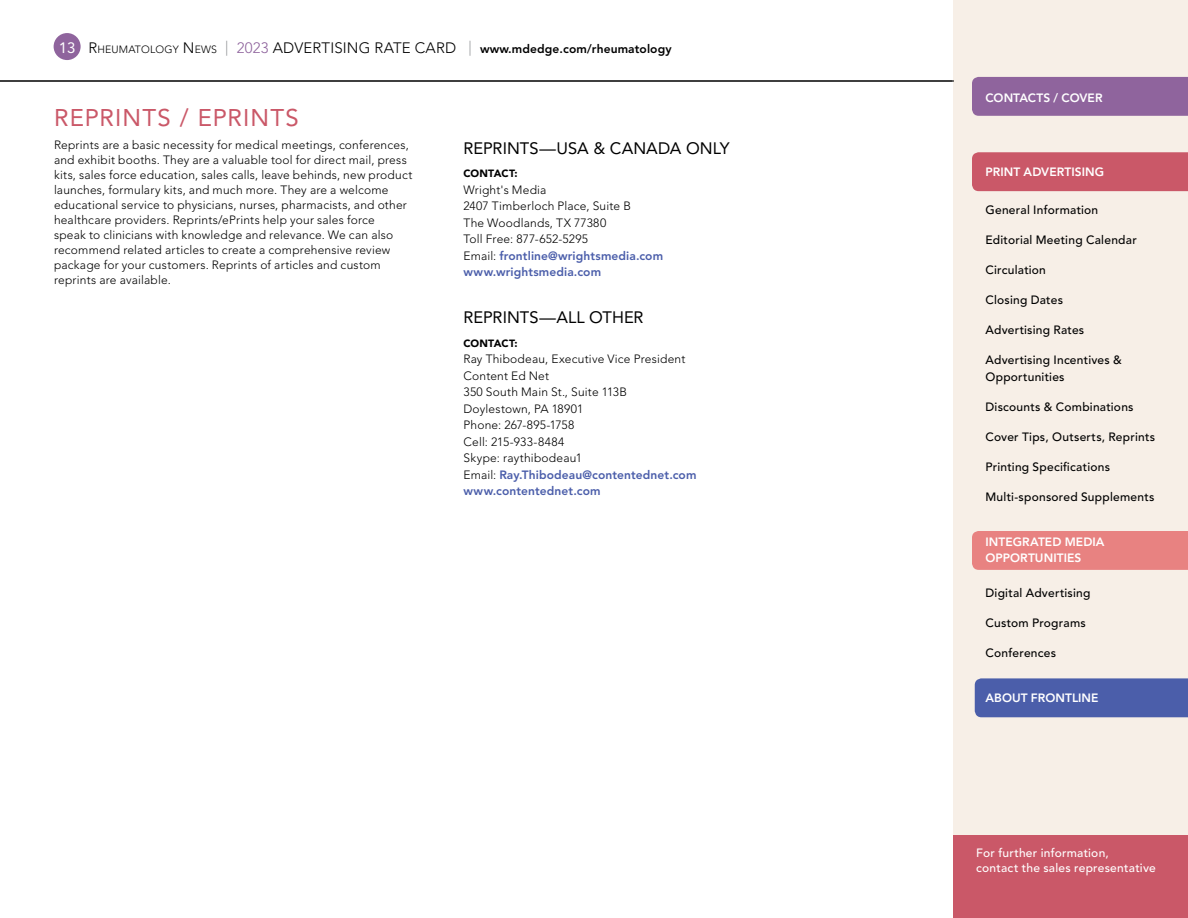
<style>
.page{position:relative;width:1188px;height:918px;background:#fff}
.page>*{position:absolute;margin:0;border:0;box-sizing:border-box;transform-origin:0 0}
.t1{font:24px "Avenir LT Std";letter-spacing:.045em;color:#ca5868}
.t2{font:16.5px "Avenir LT Std";color:#000}
.t3{font:15px "Avenir LT Std";color:#fff}
.t4{font:300 12px/16.5px "Avenir LT Std";letter-spacing:.015em;color:#000}
.t5{font:500 12px/16.5px "Avenir LT Std";letter-spacing:.02em;color:#000}
.t6{font:800 12px/16.5px "Avenir LT Std";letter-spacing:.005em;color:#fff}
.t7{font:800 12px "Avenir LT Std";letter-spacing:.01em;color:#000}
.t8{font:500 12px/15px "Avenir LT Std";letter-spacing:.02em;color:#fff}
.t9{font:900 10.5px "Avenir LT Std";letter-spacing:.005em;color:#000}
.s1{font-weight:300;font-size:15px}
.s2{font-weight:300;font-size:10.5px}
.s3{font-weight:300;font-size:15px;color:#939598}
.s4{font-weight:300;font-size:15px;color:#8f649d}
.s5{font-weight:800;color:#4b5eaa}
</style>
<div class="page">
<div style="left:953px;top:0;width:235px;height:918px;background:#f7efe7"></div>
<div style="left:953px;top:835px;width:235px;height:83px;background:#ca5868"></div>
<div style="left:972px;top:77px;width:216px;height:39px;background:#8f649d"></div>
<div style="left:972px;top:152px;width:216px;height:39px;background:#ca5868"></div>
<div style="left:972px;top:531px;width:216px;height:39px;background:#e88281"></div>
<div style="left:975px;top:678px;width:213px;height:39px;background:#4b5eaa"></div>
<div style="left:54px;top:33px;width:27px;height:27px;background:#8f649d;border-radius:50%"></div>
<hr style="left:0;top:81px;width:954px;height:1px;background:#000">
<p class="t3" style="left:59px;top:39px;width:18px">13</p>
<p class="t7" style="left:88px;top:42px;width:585px"><span class="s1">R</span><span class="s2">HEUMATOLOGY</span> <span class="s1">N</span><span class="s2">EWS</span> <span class="s3">|</span> <span class="s4">2023</span> <span class="s1">ADVERTISING RATE CARD</span> <span class="s3">|</span> www.mdedge.com/rheumatology</p>
<h1 class="t1" style="left:54px;top:104px;width:246px">REPRINTS / EPRINTS</h1>
<p class="t4" style="left:54px;top:137px;width:360px;line-height:15px">Reprints are a basic necessity for medical meetings, conferences, and exhibit booths. They are a valuable tool for direct mail, press kits, sales force education, sales calls, leave behinds, new product launches, formulary kits, and much more. They are a welcome educational service to physicians, nurses, pharmacists, and other healthcare providers. Reprints/ePrints help your sales force<br>speak to clinicians with knowledge and relevance. We can also recommend related articles to create a comprehensive review package for your customers. Reprints of articles and custom reprints are available.</p>
<h2 class="t2" style="left:464px;top:138px;width:267px">REPRINTS—USA &amp; CANADA ONLY</h2>
<p class="t9" style="left:464px;top:167px;width:56px">CONTACT:</p>
<p class="t4" style="left:464px;top:181px;width:201px">Wright's Media<br>2407 Timberloch Place, Suite B<br>The Woodlands, TX 77380<br>Toll Free: 877-652-5295<br>Email: <span class="s5">frontline@wrightsmedia.com www.wrightsmedia.com</span></p>
<h2 class="t2" style="left:464px;top:308px;width:182px">REPRINTS—ALL OTHER</h2>
<p class="t9" style="left:464px;top:337px;width:56px">CONTACT:</p>
<p class="t4" style="left:464px;top:351px;width:235px">Ray Thibodeau, Executive Vice President<br>Content Ed Net<br>350 South Main St., Suite 113B<br>Doylestown, PA 18901<br>Phone: 267-895-1758<br>Cell: 215-933-8484<br>Skype: raythibodeau1<br>Email: <span class="s5">Ray.Thibodeau@contentednet.com www.contentednet.com</span></p>
<p class="t6" style="left:986px;top:89px;width:119px">CONTACTS / COVER</p>
<p class="t6" style="left:986px;top:164px;width:120px">PRINT ADVERTISING</p>
<p class="t5" style="left:986px;top:202px;width:114px">General Information</p>
<p class="t5" style="left:986px;top:232px;width:153px">Editorial Meeting Calendar</p>
<p class="t5" style="left:986px;top:262px;width:62px">Circulation</p>
<p class="t5" style="left:986px;top:292px;width:79px">Closing Dates</p>
<p class="t5" style="left:986px;top:322px;width:100px">Advertising Rates</p>
<p class="t5" style="left:986px;top:352px;width:138px">Advertising Incentives &amp;<br>Opportunities</p>
<p class="t5" style="left:986px;top:399px;width:150px">Discounts &amp; Combinations</p>
<p class="t5" style="left:986px;top:429px;width:171px">Cover Tips, Outserts, Reprints</p>
<p class="t5" style="left:986px;top:459px;width:126px">Printing Specifications</p>
<p class="t5" style="left:986px;top:489px;width:171px">Multi-sponsored Supplements</p>
<p class="t6" style="left:986px;top:534px;width:121px">INTEGRATED MEDIA<br>OPPORTUNITIES</p>
<p class="t5" style="left:986px;top:585px;width:106px">Digital Advertising</p>
<p class="t5" style="left:986px;top:615px;width:102px">Custom Programs</p>
<p class="t5" style="left:986px;top:645px;width:72px">Conferences</p>
<p class="t6" style="left:986px;top:690px;width:115px">ABOUT FRONTLINE</p>
<p class="t8" style="left:976px;top:846px;width:181px">For further information,<br>contact the sales representative</p>
</div>
